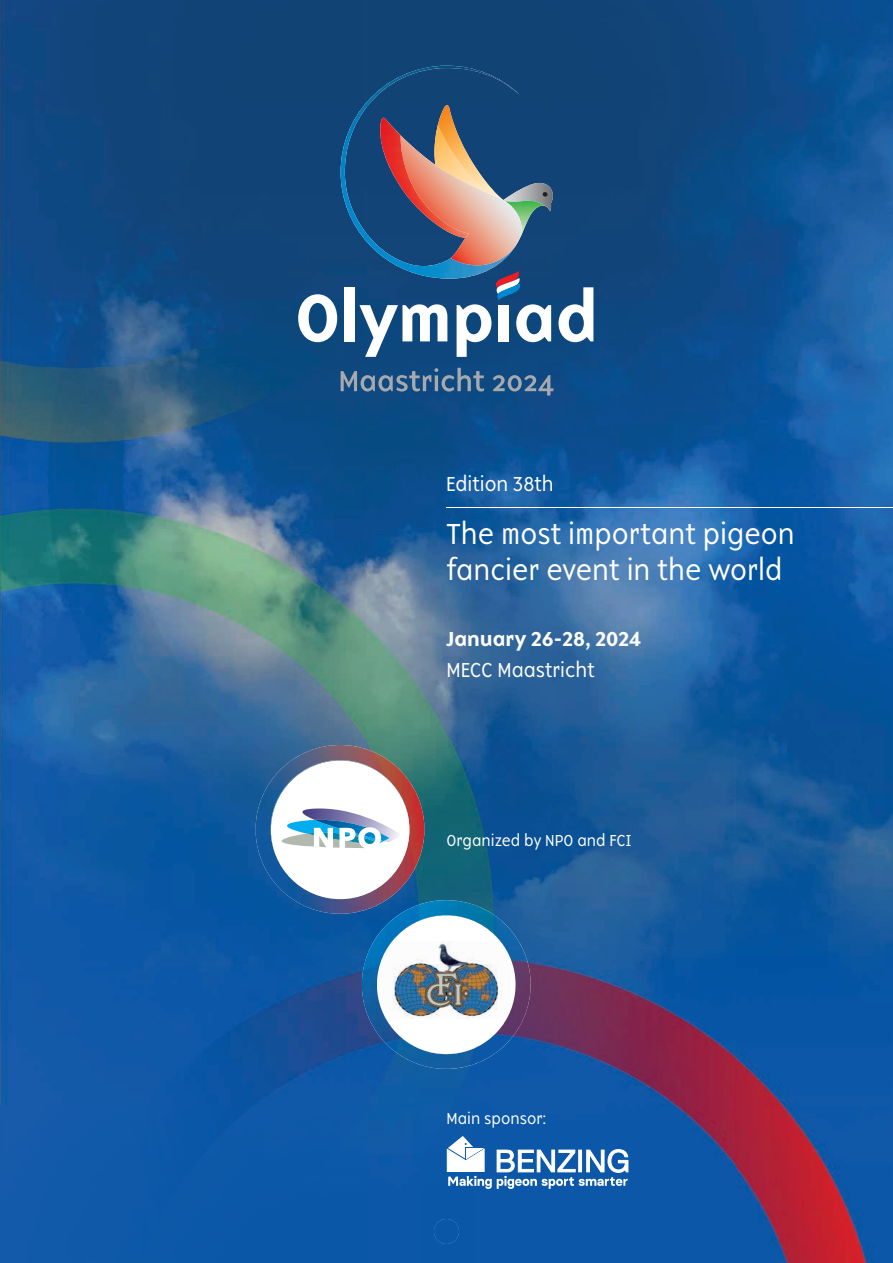
<style>
.page{position:relative;width:893px;height:1263px;background:#fff}
.page>*{position:absolute;margin:0;border:0;box-sizing:border-box;transform-origin:0 0}
.t1{font:300 30px/36px "Base 900 Sans OT";color:#fff}
.t2{font:300 21px "Base 900 Sans OT";color:#fff}
.t3{font:500 21px "Base 900 Sans OT";color:#fff}
.t4{font:300 16.5px "Base 900 Sans OT";color:#fff}
</style>
<div class="page">
<img style="left:0;top:0;width:735px;height:736px">
<img style="left:735px;top:0;width:158px;height:1263px">
<img style="left:0;top:736px;width:367px;height:527px">
<img style="left:367px;top:736px;width:369px;height:211px">
<div style="left:367px;top:1069px;width:53px;height:194px;background:#0c58a7"></div>
<img style="left:473px;top:947px;width:263px;height:316px">
<div style="left:420px;top:1069px;width:53px;height:194px;background:#0c58a8"></div>
<img style="left:434px;top:1219px;width:25px;height:25px">
<svg style="left:444px;top:1227px;width:5px;height:7px"></svg>
<svg style="left:298px;top:294px;width:39px;height:48px"></svg>
<div style="left:345px;top:287px;width:10px;height:54px;background:#fff"></div>
<svg style="left:359px;top:304px;width:88px;height:53px"></svg>
<svg style="left:558px;top:287px;width:35px;height:55px"></svg>
<svg style="left:341px;top:368px;width:143px;height:24px;background:#40688f"></svg>
<svg style="left:493px;top:375px;width:60px;height:21px"></svg>
<svg style="left:457px;top:271px;width:94px;height:86px"></svg>
<img style="left:341px;top:66px;width:179px;height:213px">
<svg style="left:379px;top:105px;width:173px;height:154px;background:#6a6879"></svg>
<hr style="left:446px;top:507px;width:447px;height:1px;background:#fff">
<svg style="left:447px;top:1136px;width:181px;height:53px"></svg>
<img style="left:256px;top:745px;width:169px;height:169px">
<div style="left:271px;top:760px;width:138px;height:139px;background:#fff;border-radius:50%"></div>
<img style="left:302px;top:808px;width:97px;height:34px">
<img style="left:384px;top:820px;width:5px;height:21px">
<svg style="left:281px;top:820px;width:103px;height:28px"></svg>
<img style="left:361px;top:905px;width:172px;height:164px">
<img style="left:378px;top:992px;width:137px;height:62px">
<img style="left:382px;top:1010px;width:129px;height:9px">
<p class="t2" style="left:446px;top:472px;width:109px">Edition 38th</p>
<p class="t1" style="left:446px;top:517px;width:350px">The most important pigeon fancier event in the world</p>
<p class="t3" style="left:446px;top:626px;width:196px">January 26-28, 2024</p>
<p class="t2" style="left:446px;top:657px;width:150px">MECC Maastricht</p>
<p class="t4" style="left:446px;top:830px;width:187px">Organized by NPO and FCI</p>
<p class="t4" style="left:446px;top:1108px;width:101px">Main sponsor:</p>
</div>
